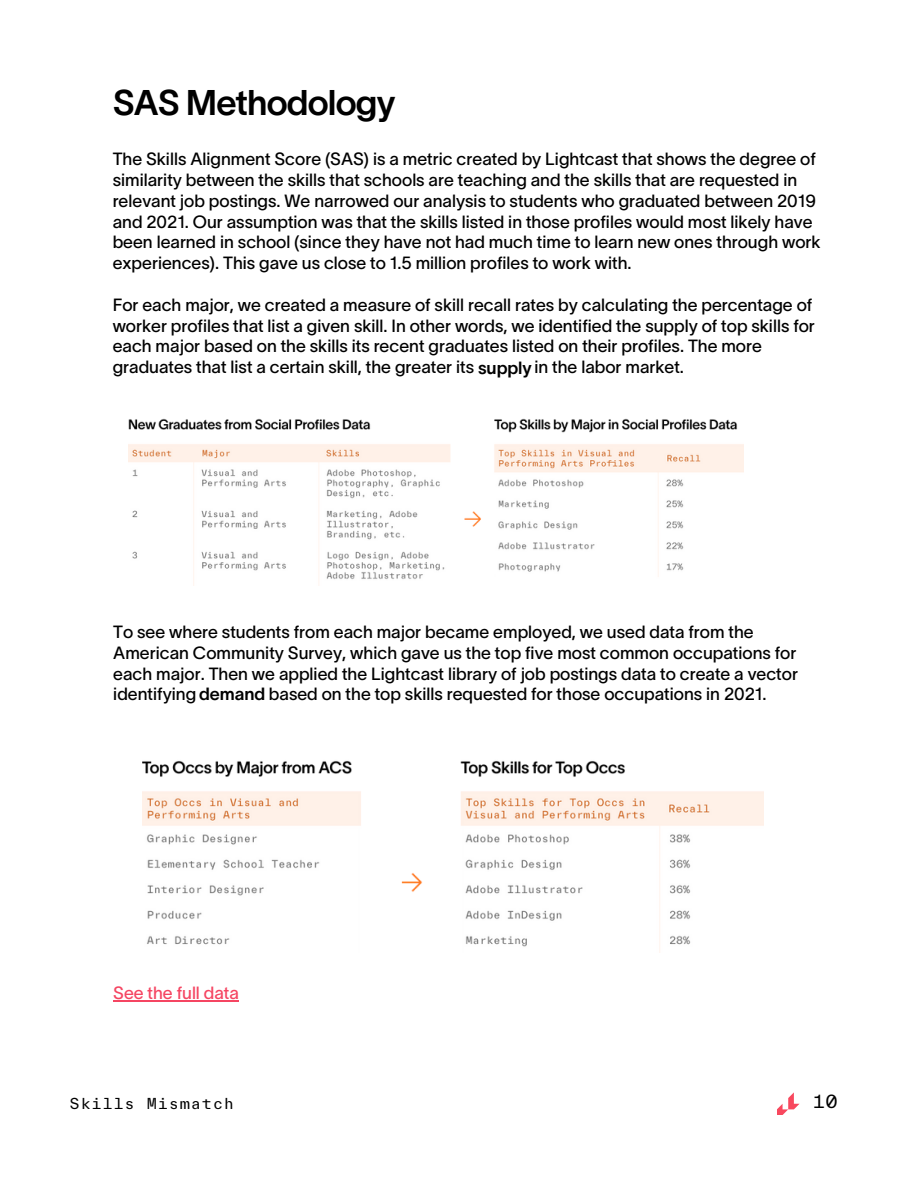
<style>
.page{position:relative;width:918px;height:1188px;background:#fff}
.page>*{position:absolute;margin:0;border:0;box-sizing:border-box;transform-origin:0 0}
.t1{font:35.1px "TWK Lausanne 600";letter-spacing:-.025em;color:#000}
.t2{font:17.55px "TWK Everett Mono";color:#000}
.t3{font:17.4px/20.9px "TWK Lausanne 400";color:#000}
.t4{font:17.4px "TWK Lausanne 400";color:#f54562}
.t5{font:14.55px "TWK Everett Mono";letter-spacing:.055em;color:#000}
.s1{color:#fff}
.s2{font-family:"TWK Lausanne 600"}
</style>
<div class="page">
<svg style="left:777px;top:1092px;width:23px;height:23px"></svg>
<img style="left:129px;top:418px;width:614px;height:168px">
<img style="left:143px;top:760px;width:621px;height:192px">
<hr style="left:113px;top:1000px;width:126px;height:1px;background:#f54562">
<p class="t1" style="left:113px;top:83px;width:284px">SAS Methodology</p>
<p class="t3" style="left:113px;top:149px;width:709px">The Skills Alignment Score (SAS) is a metric created by Lightcast that shows the degree of similarity between the skills that schools are teaching and the skills that are requested in relevant job postings. We narrowed our analysis to students who graduated between 2019 and 2021. Our assumption was that the skills listed in those profiles would most likely have been learned in school (since they have not had much time to learn new ones through work experiences). This gave us close to 1.5 million profiles to work with.</p>
<p class="t3" style="left:113px;top:294px;width:704px">For each major, we created a measure of skill recall rates by calculating the percentage of worker profiles that list a given skill. In other words, we identified the supply of top skills for each major based on the skills its recent graduates listed on their profiles. The more graduates that list a certain skill, the greater its <span class="s1">s</span><span class="s2">upply</span> in the labor market.</p>
<p class="t3" style="left:113px;top:621px;width:686px">To see where students from each major became employed, we used data from the American Community Survey, which gave us the top five most common occupations for each major. Then we applied the Lightcast library of job postings data to create a vector identifying <span class="s1">deman</span><span class="s2">d</span> based on the top skills requested for those occupations in 2021.</p>
<p class="t4" style="left:113px;top:983px;width:127px">See the full data</p>
<p class="t5" style="left:69px;top:1094px;width:166px">Skills Mismatch</p>
<p class="t2" style="left:812px;top:1091px;width:27px">10</p>
</div>
